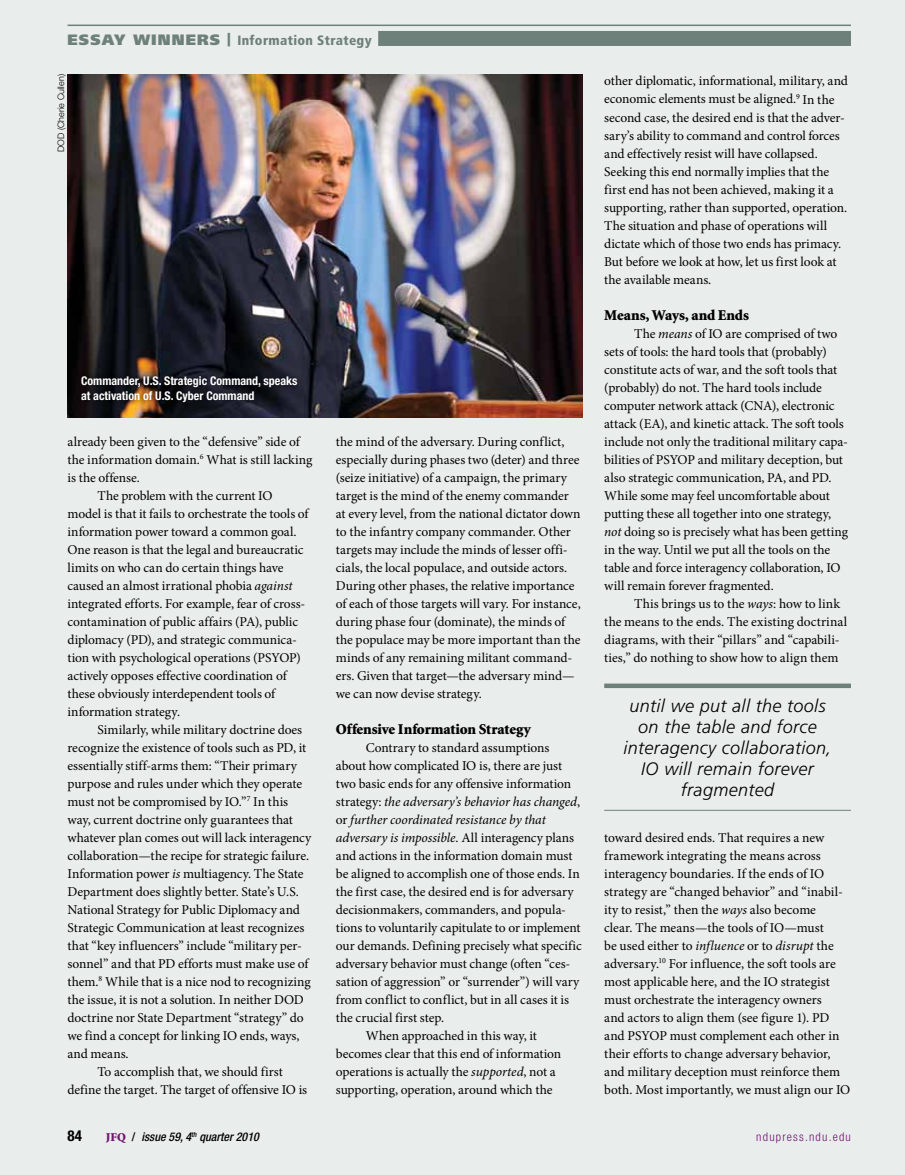
<style>
.page{position:relative;width:905px;height:1175px;background:#fff}
.page>*{position:absolute;margin:0;border:0;box-sizing:border-box;transform-origin:0 0}
.t1{font:italic 300 18px/21px "Frutiger LT Std";letter-spacing:.02em;color:#000;text-align:center}
.t2{font:900 15px "Minion Std";letter-spacing:-.01em;color:#000}
.t3{font:700 condensed 15px "Helvetica Neue LT Std";color:#000}
.t4{font:13.5px/18px "Minion Pro";letter-spacing:-.005em;color:#000}
.t5{font:italic 13.5px "Minion Pro";letter-spacing:-.005em;color:#000}
.t6{font:900 condensed 13.5px "Frutiger LT Std";letter-spacing:.025em;color:#6e807a}
.t7{font:700 condensed 12px/15px "Helvetica Neue LT Std";color:#fff}
.t8{font:italic 500 condensed 12px "Helvetica Neue LT Std";color:#000}
.t9{font:300 condensed 12px "Helvetica Neue LT Std";letter-spacing:.1em;color:#711471}
.t10{font:300 9px "Helvetica Neue LT Std";color:#000}
.s1{font-stretch:normal;font-size:15px}
.s2{font-stretch:normal}
.s3{font-style:italic}
.s4{font-style:normal}
.s5{font-family:"Minion Std";font-weight:900;font-style:normal;font-stretch:normal;color:#711471}
</style>
<div class="page">
<div style="left:0;top:0;width:904px;height:1174px;background:#e9edeb"></div>
<hr style="left:68px;top:25px;width:782px;height:1px;background:#6e807a">
<div style="left:378px;top:31px;width:472px;height:15px;background:#6e807a"></div>
<hr style="left:904px;top:0;width:1px;height:1174px;background:#e9edeb">
<div style="left:604px;top:683px;width:246px;height:5px;background:#6e807a"></div>
<hr style="left:604px;top:810px;width:246px;height:1px;background:#6e807a">
<img style="left:68px;top:74px;width:514px;height:344px">
<div style="left:75px;top:370px;width:228px;height:38px;background:#000;opacity:.75"></div>
<p class="t6" style="left:68px;top:32px;width:305px"><span class="s1">ESSAY WINNERS</span> <span class="s2">|</span> Information Strategy</p>
<p class="t10" style="left:56px;top:152px;width:79px;rotate:-90deg">DOD (Cherie Cullen)</p>
<p class="t7" style="left:81px;top:373px;width:218px">Commander, U.S. Strategic Command, speaks at activation of U.S. Cyber Command</p>
<p class="t4" style="left:68px;top:432px;width:234px">already been given to the “defensive” side of</p>
<p class="t4" style="left:68px;top:450px;width:246px">the information domain.<sup>6</sup> What is still lacking</p>
<p class="t4" style="left:67px;top:468px;width:74px">is the offense.</p>
<p class="t4" style="left:97px;top:486px;width:176px">The problem with the current IO</p>
<p class="t4" style="left:67px;top:504px;width:242px">model is that it fails to orchestrate the tools of</p>
<p class="t4" style="left:67px;top:522px;width:231px">information power toward a common goal.</p>
<p class="t4" style="left:67px;top:540px;width:237px">One reason is that the legal and bureaucratic</p>
<p class="t4" style="left:67px;top:558px;width:217px">limits on who can do certain things have</p>
<p class="t4" style="left:67px;top:576px;width:227px">caused an almost irrational phobia <span class="s3">against</span></p>
<p class="t4" style="left:67px;top:594px;width:239px">integrated efforts. For example, fear of cross-</p>
<p class="t4" style="left:67px;top:612px;width:232px">contamination of public affairs (PA), public</p>
<p class="t4" style="left:67px;top:630px;width:231px">diplomacy (PD), and strategic communica-</p>
<p class="t4" style="left:67px;top:648px;width:235px">tion with psychological operations (PSYOP)</p>
<p class="t4" style="left:67px;top:666px;width:221px">actively opposes effective coordination of</p>
<p class="t4" style="left:67px;top:684px;width:209px">these obviously interdependent tools of</p>
<p class="t4" style="left:67px;top:702px;width:114px">information strategy.</p>
<p class="t4" style="left:97px;top:720px;width:206px">Similarly, while military doctrine does</p>
<p class="t4" style="left:67px;top:738px;width:240px">recognize the existence of tools such as PD, it</p>
<p class="t4" style="left:67px;top:756px;width:231px">essentially stiff-arms them: “Their primary</p>
<p class="t4" style="left:67px;top:774px;width:236px">purpose and rules under which they operate</p>
<p class="t4" style="left:67px;top:792px;width:222px">must not be compromised by IO.”<sup>7</sup> In this</p>
<p class="t4" style="left:67px;top:810px;width:227px">way, current doctrine only guarantees that</p>
<p class="t4" style="left:67px;top:828px;width:245px">whatever plan comes out will lack interagency</p>
<p class="t4" style="left:67px;top:846px;width:243px">collaboration—the recipe for strategic failure.</p>
<p class="t4" style="left:67px;top:864px;width:238px">Information power <span class="s3">is</span> multiagency. The State</p>
<p class="t4" style="left:67px;top:882px;width:233px">Department does slightly better. State’s U.S.</p>
<p class="t4" style="left:67px;top:900px;width:234px">National Strategy for Public Diplomacy and</p>
<p class="t4" style="left:67px;top:918px;width:238px">Strategic Communication at least recognizes</p>
<p class="t4" style="left:67px;top:936px;width:236px">that “key influencers” include “military per-</p>
<p class="t4" style="left:67px;top:954px;width:242px">sonnel” and that PD efforts must make use of</p>
<p class="t4" style="left:67px;top:972px;width:245px">them.<sup>8</sup> While that is a nice nod to recognizing</p>
<p class="t4" style="left:67px;top:990px;width:238px">the issue, it is not a solution. In neither DOD</p>
<p class="t4" style="left:67px;top:1008px;width:238px">doctrine nor State Department “strategy” do</p>
<p class="t4" style="left:67px;top:1026px;width:234px">we find a concept for linking IO ends, ways,</p>
<p class="t4" style="left:67px;top:1044px;width:63px">and means.</p>
<p class="t4" style="left:97px;top:1062px;width:187px">To accomplish that, we should first</p>
<p class="t4" style="left:67px;top:1080px;width:241px">define the target. The target of offensive IO is</p>
<p class="t4" style="left:336px;top:432px;width:246px">the mind of the adversary. During conflict, especially during phases two (deter) and three (seize initiative) of a campaign, the primary target is the mind of the enemy commander at every level, from the national dictator down to the infantry company commander. Other targets may include the minds of lesser offi&shy;cials, the local populace, and outside actors.<br>During other phases, the relative importance of each of those targets will vary. For instance, during phase four (dominate), the minds of the populace may be more important than the minds of any remaining militant command&shy;ers. Given that target—the adversary mind— we can now devise strategy.</p>
<p class="t2" style="left:336px;top:721px;width:196px">Offensive Information Strategy</p>
<p class="t4" style="left:366px;top:738px;width:185px">Contrary to standard assumptions</p>
<p class="t4" style="left:336px;top:756px;width:228px">about how complicated IO is, there are just</p>
<p class="t4" style="left:336px;top:774px;width:237px">two basic ends for any offensive information</p>
<p class="t5" style="left:336px;top:792px;width:246px"><span class="s4">strategy:</span> the adversary’s behavior has changed<span class="s4">,</span></p>
<p class="t5" style="left:336px;top:810px;width:211px"><span class="s4">or</span> further coordinated resistance by that</p>
<p class="t5" style="left:336px;top:828px;width:240px">adversary is impossible<span class="s4">. All interagency plans</span></p>
<p class="t4" style="left:336px;top:846px;width:238px">and actions in the information domain must</p>
<p class="t4" style="left:336px;top:864px;width:245px">be aligned to accomplish one of those ends. In</p>
<p class="t4" style="left:336px;top:882px;width:239px">the first case, the desired end is for adversary</p>
<p class="t4" style="left:336px;top:900px;width:232px">decisionmakers, commanders, and popula-</p>
<p class="t4" style="left:336px;top:918px;width:246px">tions to voluntarily capitulate to or implement</p>
<p class="t4" style="left:336px;top:936px;width:247px">our demands. Defining precisely what specific</p>
<p class="t4" style="left:336px;top:954px;width:236px">adversary behavior must change (often “ces-</p>
<p class="t4" style="left:336px;top:972px;width:245px">sation of aggression” or “surrender”) will vary</p>
<p class="t4" style="left:336px;top:990px;width:235px">from conflict to conflict, but in all cases it is</p>
<p class="t4" style="left:336px;top:1008px;width:110px">the crucial first step.</p>
<p class="t4" style="left:366px;top:1026px;width:173px">When approached in this way, it</p>
<p class="t4" style="left:336px;top:1044px;width:227px">becomes clear that this end of information</p>
<p class="t4" style="left:336px;top:1062px;width:221px">operations is actually the <span class="s3">supported</span>, not a</p>
<p class="t4" style="left:336px;top:1080px;width:218px">supporting, operation, around which the</p>
<p class="t4" style="left:604px;top:72px;width:245px">other diplomatic, informational, military, and economic elements must be aligned.<sup>9</sup> In the second case, the desired end is that the adver&shy;sary’s ability to command and control forces and effectively resist will have collapsed.<br>Seeking this end normally implies that the first end has not been achieved, making it a supporting, rather than supported, operation.<br>The situation and phase of operations will dictate which of those two ends has primacy.<br>But before we look at how, let us first look at the available means.</p>
<p class="t2" style="left:604px;top:307px;width:146px">Means, Ways, and Ends</p>
<p class="t4" style="left:604px;top:324px;width:245px;text-indent:30px">The <span class="s3">means</span> of IO are comprised of two sets of tools: the hard tools that (probably) constitute acts of war, and the soft tools that (probably) do not. The hard tools include computer network attack (CNA), electronic attack (EA), and kinetic attack. The soft tools include not only the traditional military capa&shy;bilities of PSYOP and military deception, but also strategic communication, PA, and PD.<br>While some may feel uncomfortable about putting these all together into one strategy, <span class="s3">not</span> doing so is precisely what has been getting in the way. Until we put all the tools on the table and force interagency collaboration, IO will remain forever fragmented.</p>
<p class="t4" style="left:604px;top:594px;width:244px;text-indent:30px">This brings us to the <span class="s3">ways</span>: how to link the means to the ends. The existing doctrinal diagrams, with their “pillars” and “capabili&shy;ties,” do nothing to show how to align them</p>
<h1 class="t1" style="left:623px;top:696px;width:210px">until we put all the tools on the table and force interagency collaboration,<br>IO will remain forever fragmented</h1>
<p class="t4" style="left:604px;top:828px;width:248px">toward desired ends. That requires a new framework integrating the means across interagency boundaries. If the ends of IO strategy are “changed behavior” and “inabil&shy;ity to resist,” then the <span class="s3">ways</span> also become<br>clear. The means—the tools of IO—must<br>be used either to <span class="s3">influence</span> or to <span class="s3">disrupt</span> the adversary.<sup>10</sup> For influence, the soft tools are most applicable here, and the IO strategist must orchestrate the interagency owners<br>and actors to align them (see figure 1). PD and PSYOP must complement each other in their efforts to change adversary behavior, and military deception must reinforce them both. Most importantly, we must align our IO</p>
<p class="t3" style="left:68px;top:1126px;width:16px">84</p>
<p class="t8" style="left:106px;top:1129px;width:154px"><span class="s5">JFQ</span> <span class="s4">/</span> issue 59, 4<sup>th</sup> quarter 2010</p>
<p class="t9" style="left:756px;top:1129px;width:96px">ndupress.ndu.edu</p>
</div>
